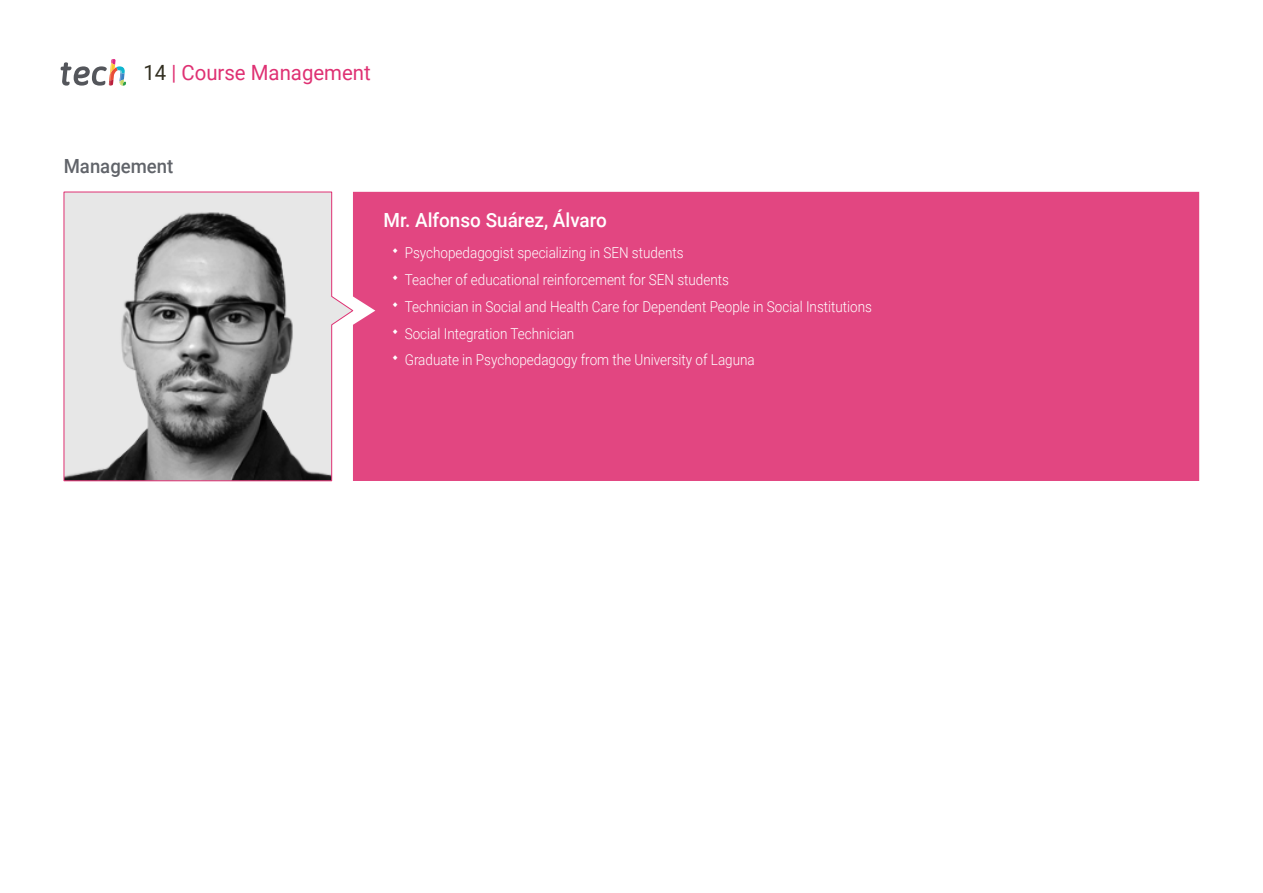
<style>
.page{position:relative;width:1263px;height:893px;background:#fff}
.page>*{position:absolute;margin:0;border:0;box-sizing:border-box;transform-origin:0 0}
.t1{font:21px "Roboto";color:#df3173}
.t2{font:500 19.5px "Roboto";color:#fff}
.t3{font:500 19.5px "Roboto";color:#61646a;scale:.95 1}
.t4{font:300 15px/26.7px "Roboto";color:#fff;scale:.9 1}
.s1{color:#312e20}
</style>
<div class="page">
<svg style="left:61px;top:59px;width:65px;height:27px"></svg>
<div style="left:353px;top:192px;width:846px;height:289px;background:#e24681"></div>
<svg style="left:64px;top:192px;width:289px;height:289px"></svg>
<svg style="left:393px;top:248px;width:4px;height:5px"></svg>
<svg style="left:393px;top:275px;width:4px;height:5px"></svg>
<svg style="left:393px;top:302px;width:4px;height:5px"></svg>
<svg style="left:393px;top:329px;width:4px;height:5px"></svg>
<svg style="left:393px;top:355px;width:4px;height:5px"></svg>
<h1 class="t1" style="left:144px;top:57px;width:229px"><span class="s1">14</span> | Course Management</h1>
<h2 class="t3" style="left:64px;top:153px;width:117px">Management</h2>
<h2 class="t2" style="left:383px;top:207px;width:225px">Mr. Alfonso Suárez, Álvaro</h2>
<p class="t4" style="left:405px;top:239px;width:521px">Psychopedagogist specializing in SEN students<br>Teacher of educational reinforcement for SEN students<br>Technician in Social and Health Care for Dependent People in Social Institutions Social Integration Technician<br>Graduate in Psychopedagogy from the University of Laguna</p>
</div>
